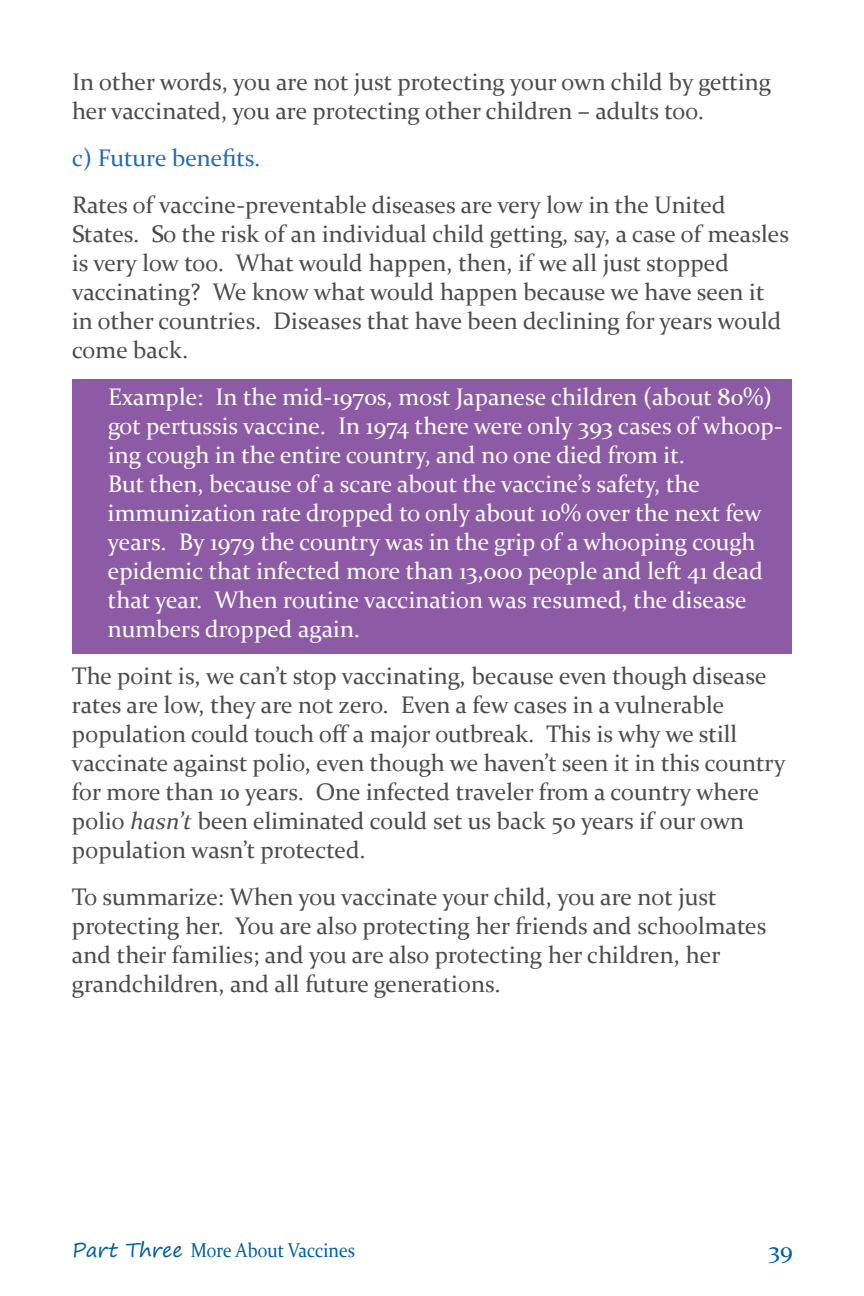
<style>
.page{position:relative;width:864px;height:1296px;background:#fff}
.page>*{position:absolute;margin:0;border:0;box-sizing:border-box;transform-origin:0 0}
.t1{font:24px/29px "Constantia";color:#4b4c4d}
.t2{font:24px/29px "Constantia";color:#fff}
.t3{font:24px "Constantia";color:#226cb5}
.t4{font:24px "Constantia";color:#0160a1}
.t5{font:20px "Constantia";color:#0160a1;scale:.9 1}
.s1{font-style:italic}
.s2{font-family:"Segoe Print"}
</style>
<div class="page">
<div style="left:72px;top:379px;width:720px;height:275px;background:#8d5ba6"></div>
<p class="t1" style="left:72px;top:66px;width:701px">In other words, you are not just protecting your own child by getting her vaccinated, you are protecting other children – adults too.</p>
<p class="t3" style="left:72px;top:142px;width:190px">c) Future benefits.</p>
<p class="t1" style="left:72px;top:189px;width:719px">Rates of vaccine-preventable diseases are very low in the United States. So the risk of an individual child getting, say, a case of measles is very low too. What would happen, then, if we all just stopped vaccinating? We know what would happen because we have seen it in other countries. Diseases that have been declining for years would come back.</p>
<p class="t2" style="left:108px;top:381px;width:676px">Example: In the mid-1970s, most Japanese children (about 80%) got pertussis vaccine. In 1974 there were only 393 cases of whoop&shy;ing cough in the entire country, and no one died from it.<br>But then, because of a scare about the vaccine’s safety, the immunization rate dropped to only about 10% over the next few years. By 1979 the country was in the grip of a whooping cough epidemic that infected more than 13,000 people and left 41 dead that year. When routine vaccination was resumed, the disease numbers dropped again.</p>
<p class="t1" style="left:72px;top:660px;width:715px">The point is, we can’t stop vaccinating, because even though disease rates are low, they are not zero. Even a few cases in a vulnerable population could touch off a major outbreak. This is why we still vaccinate against polio, even though we haven’t seen it in this country for more than 10 years. One infected traveler from a country where polio <span class="s1">hasn’t</span> been eliminated could set us back 50 years if our own population wasn’t protected.</p>
<p class="t1" style="left:72px;top:881px;width:696px">To summarize: When you vaccinate your child, you are not just protecting her. You are also protecting her friends and schoolmates and their families; and you are also protecting her children, her grandchildren, and all future generations.</p>
<p class="t5" style="left:72px;top:1237px;width:316px"><span class="s2">Part Three</span> More About Vaccines</p>
<p class="t4" style="left:769px;top:1233px;width:26px">39</p>
</div>
